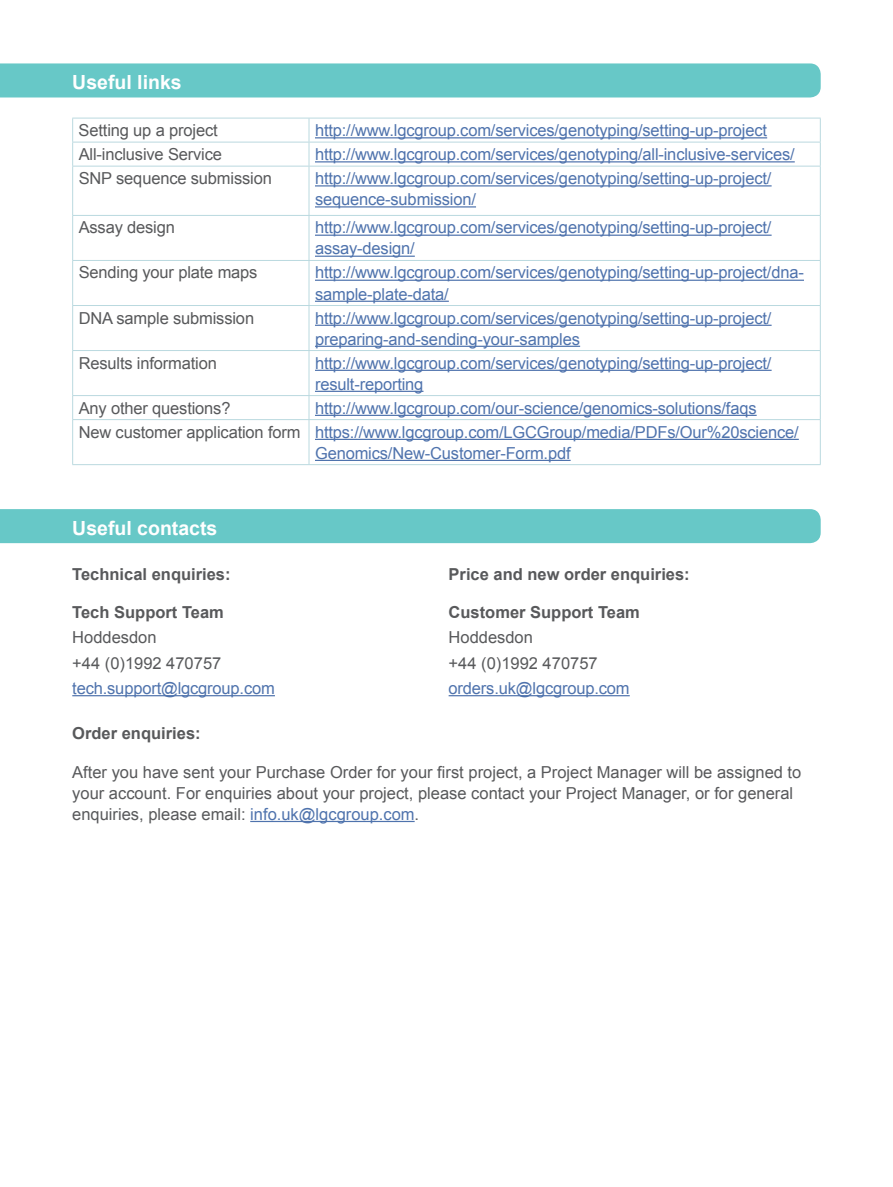
<style>
.page{position:relative;width:893px;height:1187px;background:#fff}
.page>*{position:absolute;margin:0;border:0;box-sizing:border-box;transform-origin:0 0}
.t1{font:700 19.5px "Arial";color:#fff}
.t2{font:16.5px/21px "Arial";letter-spacing:-.01em;color:#4f73ad}
.t3{font:16.5px/25.2px "Arial";color:#58595b}
.t4{font:700 16.5px "Arial";color:#58595b}
.s1{color:#58595b}
.s2{color:#4f73ad}
</style>
<div class="page">
<div style="left:0;top:63px;width:821px;height:34px;background:#67c8c7"></div>
<svg style="left:72px;top:118px;width:749px;height:48px"></svg>
<hr style="left:72px;top:166px;width:237px;height:1px;background:#bad9df">
<hr style="left:72px;top:166px;width:1px;height:49px;background:#bad9df">
<hr style="left:309px;top:166px;width:512px;height:1px;background:#bad9df">
<hr style="left:309px;top:166px;width:1px;height:49px;background:#bad9df">
<hr style="left:820px;top:166px;width:1px;height:49px;background:#bad9df">
<hr style="left:72px;top:215px;width:237px;height:1px;background:#bad9df">
<hr style="left:72px;top:216px;width:1px;height:44px;background:#bad9df">
<hr style="left:309px;top:215px;width:512px;height:1px;background:#bad9df">
<hr style="left:309px;top:216px;width:1px;height:44px;background:#bad9df">
<hr style="left:820px;top:216px;width:1px;height:44px;background:#bad9df">
<hr style="left:72px;top:260px;width:237px;height:1px;background:#bad9df">
<hr style="left:72px;top:261px;width:1px;height:44px;background:#bad9df">
<hr style="left:309px;top:260px;width:512px;height:1px;background:#bad9df">
<hr style="left:309px;top:261px;width:1px;height:44px;background:#bad9df">
<hr style="left:820px;top:261px;width:1px;height:44px;background:#bad9df">
<hr style="left:72px;top:305px;width:237px;height:1px;background:#bad9df">
<hr style="left:72px;top:306px;width:1px;height:44px;background:#bad9df">
<hr style="left:309px;top:305px;width:512px;height:1px;background:#bad9df">
<hr style="left:309px;top:306px;width:1px;height:44px;background:#bad9df">
<hr style="left:820px;top:306px;width:1px;height:44px;background:#bad9df">
<hr style="left:72px;top:350px;width:237px;height:1px;background:#bad9df">
<hr style="left:72px;top:351px;width:1px;height:44px;background:#bad9df">
<hr style="left:309px;top:350px;width:512px;height:1px;background:#bad9df">
<hr style="left:309px;top:351px;width:1px;height:44px;background:#bad9df">
<hr style="left:820px;top:351px;width:1px;height:44px;background:#bad9df">
<hr style="left:72px;top:395px;width:237px;height:1px;background:#bad9df">
<svg style="left:72px;top:396px;width:1px;height:23px"></svg>
<hr style="left:309px;top:395px;width:512px;height:1px;background:#bad9df">
<svg style="left:309px;top:396px;width:1px;height:23px"></svg>
<svg style="left:820px;top:396px;width:1px;height:23px"></svg>
<hr style="left:72px;top:419px;width:237px;height:1px;background:#bad9df">
<hr style="left:72px;top:420px;width:1px;height:44px;background:#bad9df">
<hr style="left:309px;top:419px;width:512px;height:1px;background:#bad9df">
<hr style="left:309px;top:420px;width:1px;height:44px;background:#bad9df">
<hr style="left:820px;top:420px;width:1px;height:44px;background:#bad9df">
<hr style="left:72px;top:464px;width:237px;height:1px;background:#bad9df">
<hr style="left:309px;top:464px;width:512px;height:1px;background:#bad9df">
<hr style="left:315px;top:137px;width:452px;height:1px;background:#4f73ad">
<hr style="left:315px;top:161px;width:480px;height:1px;background:#4f73ad">
<hr style="left:315px;top:185px;width:457px;height:1px;background:#4f73ad">
<hr style="left:315px;top:206px;width:161px;height:1px;background:#4f73ad">
<hr style="left:315px;top:234px;width:457px;height:2px;background:#4f73ad">
<hr style="left:315px;top:255px;width:100px;height:2px;background:#4f73ad">
<hr style="left:315px;top:279px;width:489px;height:2px;background:#4f73ad">
<hr style="left:315px;top:300px;width:134px;height:2px;background:#4f73ad">
<hr style="left:315px;top:324px;width:457px;height:2px;background:#4f73ad">
<hr style="left:315px;top:345px;width:265px;height:2px;background:#4f73ad">
<hr style="left:315px;top:369px;width:457px;height:2px;background:#4f73ad">
<hr style="left:315px;top:390px;width:108px;height:2px;background:#4f73ad">
<hr style="left:315px;top:415px;width:442px;height:1px;background:#4f73ad">
<hr style="left:315px;top:439px;width:484px;height:1px;background:#4f73ad">
<hr style="left:315px;top:460px;width:256px;height:1px;background:#4f73ad">
<div style="left:0;top:509px;width:821px;height:34px;background:#67c8c7"></div>
<hr style="left:72px;top:695px;width:203px;height:1px;background:#4f73ad">
<hr style="left:449px;top:695px;width:181px;height:1px;background:#4f73ad">
<hr style="left:250px;top:820px;width:165px;height:2px;background:#4f73ad">
<p class="t1" style="left:72px;top:69px;width:111px">Useful links</p>
<p class="t3" style="left:79px;top:118px;width:141px">Setting up a project</p>
<p class="t2" style="left:315px;top:120px;width:454px">http://www.lgcgroup.com/services/genotyping/setting-up-project</p>
<p class="t3" style="left:79px;top:142px;width:145px">All-inclusive Service</p>
<p class="t2" style="left:315px;top:144px;width:481px">http://www.lgcgroup.com/services/genotyping/all-inclusive-services/</p>
<p class="t3" style="left:79px;top:166px;width:195px">SNP sequence submission</p>
<p class="t2" style="left:315px;top:168px;width:458px">http://www.lgcgroup.com/services/genotyping/setting-up-project/ sequence-submission/</p>
<p class="t3" style="left:79px;top:215px;width:98px">Assay design</p>
<p class="t2" style="left:315px;top:217px;width:458px">http://www.lgcgroup.com/services/genotyping/setting-up-project/ assay-design/</p>
<p class="t3" style="left:79px;top:260px;width:180px">Sending your plate maps</p>
<p class="t2" style="left:315px;top:262px;width:490px">http://www.lgcgroup.com/services/genotyping/setting-up-project/dna&shy;sample-plate-data/</p>
<p class="t3" style="left:79px;top:305px;width:177px">DNA sample submission</p>
<p class="t2" style="left:315px;top:307px;width:458px">http://www.lgcgroup.com/services/genotyping/setting-up-project/ preparing-and-sending-your-samples</p>
<p class="t3" style="left:79px;top:350px;width:140px">Results information</p>
<p class="t2" style="left:315px;top:352px;width:458px">http://www.lgcgroup.com/services/genotyping/setting-up-project/ result-reporting</p>
<p class="t3" style="left:79px;top:395px;width:153px">Any other questions?</p>
<p class="t2" style="left:79px;top:396px;width:722px;line-height:24px;text-indent:236px">http://www.lgcgroup.com/our-science/genomics-solutions/faqs<br><span class="s1">New customer application form</span> https://www.lgcgroup.com/LGCGroup/media/PDFs/Our%20science/</p>
<p class="t2" style="left:315px;top:442px;width:257px">Genomics/New-Customer-Form.pdf</p>
<p class="t1" style="left:72px;top:515px;width:147px">Useful contacts</p>
<p class="t4" style="left:72px;top:562px;width:160px">Technical enquiries:</p>
<p class="t4" style="left:72px;top:601px;width:153px">Tech Support Team</p>
<p class="t3" style="left:72px;top:625px;width:151px">Hoddesdon<br>+44 (0)1992 470757</p>
<p class="t2" style="left:72px;top:677px;width:204px">tech.support@lgcgroup.com</p>
<p class="t4" style="left:449px;top:562px;width:243px">Price and new order enquiries:</p>
<p class="t4" style="left:449px;top:601px;width:193px">Customer Support Team</p>
<p class="t3" style="left:449px;top:625px;width:151px">Hoddesdon<br>+44 (0)1992 470757</p>
<p class="t2" style="left:449px;top:677px;width:183px">orders.uk@lgcgroup.com</p>
<p class="t4" style="left:72px;top:722px;width:130px">Order enquiries:</p>
<p class="t3" style="left:72px;top:761px;width:731px;line-height:21px">After you have sent your Purchase Order for your first project, a Project Manager will be assigned to your account. For enquiries about your project, please contact your Project Manager, or for general enquiries, please email: <span class="s2">info.uk@lgcgroup.com</span>.</p>
</div>
